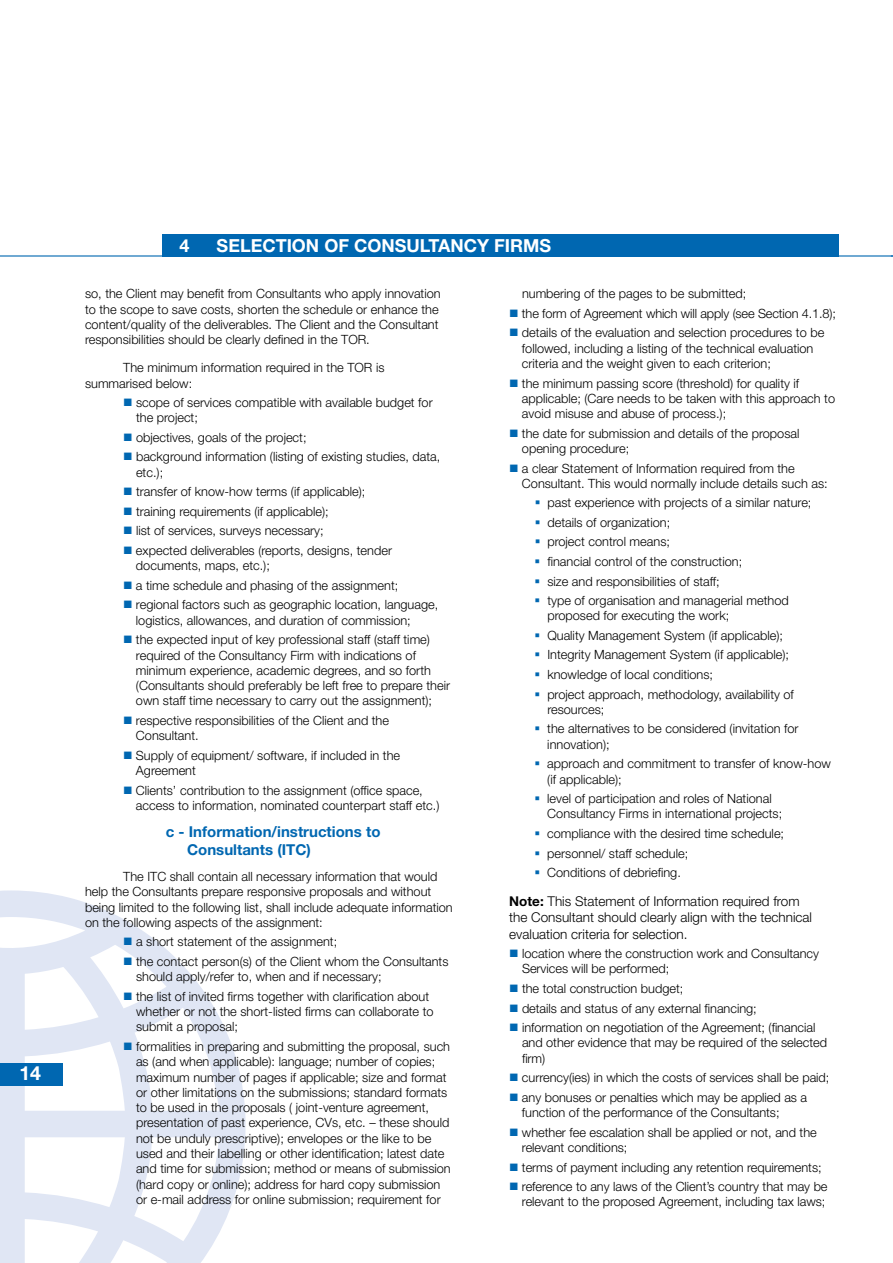
<style>
.page{position:relative;width:893px;height:1263px;background:#fff}
.page>*{position:absolute;margin:0;border:0;box-sizing:border-box;transform-origin:0 0}
.t1{font:700 19.5px "Helvetica Neue LT Std";color:#fff}
.t2{font:700 18px "Helvetica Neue LT Std";color:#fff}
.t3{font:700 15px/18px "Helvetica Neue LT Std";color:#0067b1}
.t4{font:300 13.5px/16.2px "Helvetica Neue LT Std";color:#000}
.t5{font:300 12.75px/19.5px "Helvetica Neue LT Std";color:#000}
.s1{font-weight:700}
</style>
<div class="page">
<svg style="left:0;top:890px;width:246px;height:373px"></svg>
<div style="left:162px;top:234px;width:677px;height:23px;background:#0067b1"></div>
<hr style="left:0;top:255px;width:893px;height:2px;background:#0067b1">
<div style="left:0;top:1063px;width:62px;height:23px;background:#0067b1"></div>
<svg style="left:124px;top:938px;width:8px;height:7px"></svg>
<svg style="left:124px;top:957px;width:8px;height:8px"></svg>
<svg style="left:124px;top:992px;width:8px;height:8px"></svg>
<svg style="left:124px;top:1042px;width:8px;height:8px"></svg>
<h1 class="t1" style="left:19px;top:1061px;width:23px">14</h1>
<h2 class="t2" style="left:180px;top:234px;width:12px">4</h2>
<h2 class="t2" style="left:217px;top:234px;width:336px">SELECTION OF CONSULTANCY FIRMS</h2>
<p class="t5" style="left:85px;top:286px;width:357px;line-height:15.3px">so, the Client may benefit from Consultants who apply innovation to the scope to save costs, shorten the schedule or enhance the content/quality of the deliverables. The Client and the Consultant responsibilities should be clearly defined in the TOR.</p>
<p class="t5" style="left:85px;top:360px;width:301px;line-height:15.3px;text-indent:38px">The minimum information required in the TOR is summarised below:</p>
<p class="t5" style="left:136px;top:395px;width:298px;line-height:15.3px">scope of services compatible with available budget for the project;</p>
<p class="t5" style="left:136px;top:427px;width:306px">objectives, goals of the project;<br>background information (listing of existing studies, data,</p>
<p class="t5" style="left:136px;top:462px;width:258px">etc.);<br>transfer of know-how terms (if applicable); training requirements (if applicable);<br>list of services, surveys necessary;<br>expected deliverables (reports, designs, tender</p>
<p class="t5" style="left:136px;top:556px;width:304px">documents, maps, etc.);<br>a time schedule and phasing of the assignment; regional factors such as geographic location, language,</p>
<p class="t5" style="left:136px;top:610px;width:296px">logistics, allowances, and duration of commission; the expected input of key professional staff (staff time)</p>
<p class="t5" style="left:136px;top:647px;width:316px;line-height:15.3px">required of the Consultancy Firm with indications of minimum experience, academic degrees, and so forth (Consultants should preferably be left free to prepare their own staff time necessary to carry out the assignment);</p>
<p class="t5" style="left:136px;top:712px;width:255px;line-height:15.3px">respective responsibilities of the Client and the<br>Consultant.</p>
<p class="t5" style="left:136px;top:747px;width:266px;line-height:15.3px">Supply of equipment/ software, if included in the<br>Agreement</p>
<p class="t5" style="left:136px;top:782px;width:305px;line-height:15.3px">Clients’ contribution to the assignment (office space, access to information, nominated counterpart staff etc.)</p>
<p class="t3" style="left:187px;top:822px;width:195px;text-indent:-21px">c - Information/instructions to<br>Consultants (ITC)</p>
<p class="t5" style="left:85px;top:868px;width:369px;line-height:15.3px;text-indent:38px">The ITC shall contain all necessary information that would help the Consultants prepare responsive proposals and without being limited to the following list, shall include adequate information on the following aspects of the assignment:</p>
<p class="t5" style="left:136px;top:932px;width:314px">a short statement of the assignment;<br>the contact person(s) of the Client whom the Consultants</p>
<p class="t5" style="left:136px;top:967px;width:295px">should apply/refer to, when and if necessary;<br>the list of invited firms together with clarification about</p>
<p class="t5" style="left:136px;top:1004px;width:299px;line-height:15.3px">whether or not the short-listed firms can collaborate to submit a proposal;</p>
<p class="t5" style="left:136px;top:1038px;width:316px;line-height:15.3px">formalities in preparing and submitting the proposal, such as (and when applicable): language; number of copies; maximum number of pages if applicable; size and format or other limitations on the submissions; standard formats to be used in the proposals ( joint-venture agreement, presentation of past experience, CVs, etc. – these should not be unduly prescriptive); envelopes or the like to be used and their labelling or other identification; latest date and time for submission; method or means of submission (hard copy or online); address for hard copy submission or e-mail address for online submission; requirement for</p>
<p class="t5" style="left:522px;top:284px;width:316px">numbering of the pages to be submitted;<br>the form of Agreement which will apply (see Section 4.1.8); details of the evaluation and selection procedures to be</p>
<p class="t5" style="left:522px;top:340px;width:293px;line-height:15.3px">followed, including a listing of the technical evaluation criteria and the weight given to each criterion;</p>
<p class="t5" style="left:522px;top:375px;width:315px;line-height:15.3px">the minimum passing score (threshold) for quality if applicable; (Care needs to be taken with this approach to avoid misuse and abuse of process.);</p>
<p class="t5" style="left:522px;top:425px;width:279px;line-height:15.3px">the date for submission and details of the proposal opening procedure;</p>
<p class="t5" style="left:522px;top:460px;width:307px;line-height:15.3px">a clear Statement of Information required from the<br>Consultant. This would normally include details such as:</p>
<p class="t5" style="left:547px;top:493px;width:266px">past experience with projects of a similar nature; details of organization;<br>project control means;<br>financial control of the construction;<br>size and responsibilities of staff;<br>type of organisation and managerial method</p>
<p class="t5" style="left:547px;top:606px;width:248px">proposed for executing the work;<br>Quality Management System (if applicable); Integrity Management System (if applicable); knowledge of local conditions;<br>project approach, methodology, availability of</p>
<p class="t5" style="left:547px;top:699px;width:253px">resources;<br>the alternatives to be considered (invitation for</p>
<p class="t5" style="left:547px;top:734px;width:285px">innovation);<br>approach and commitment to transfer of know-how</p>
<p class="t5" style="left:547px;top:769px;width:226px">(if applicable);<br>level of participation and roles of National</p>
<p class="t5" style="left:547px;top:804px;width:238px">Consultancy Firms in international projects; compliance with the desired time schedule; personnel/ staff schedule;<br>Conditions of debriefing.</p>
<p class="t4" style="left:509px;top:893px;width:304px"><span class="s1">Note:</span> This Statement of Information required from the Consultant should clearly align with the technical evaluation criteria for selection.</p>
<p class="t5" style="left:522px;top:946px;width:298px;line-height:15.3px">location where the construction work and Consultancy<br>Services will be performed;</p>
<p class="t5" style="left:522px;top:978px;width:295px">the total construction budget;<br>details and status of any external financing; information on negotiation of the Agreement; (financial</p>
<p class="t5" style="left:522px;top:1035px;width:306px;line-height:15.3px">and other evidence that may be required of the selected firm)</p>
<p class="t5" style="left:522px;top:1068px;width:309px">currency(ies) in which the costs of services shall be paid; any bonuses or penalties which may be applied as a</p>
<p class="t5" style="left:522px;top:1102px;width:296px">function of the performance of the Consultants; whether fee escalation shall be applied or not, and the</p>
<p class="t5" style="left:522px;top:1137px;width:307px">relevant conditions;<br>terms of payment including any retention requirements; reference to any laws of the Client’s country that may be</p>
<p class="t5" style="left:522px;top:1192px;width:305px">relevant to the proposed Agreement, including tax laws;</p>
</div>
